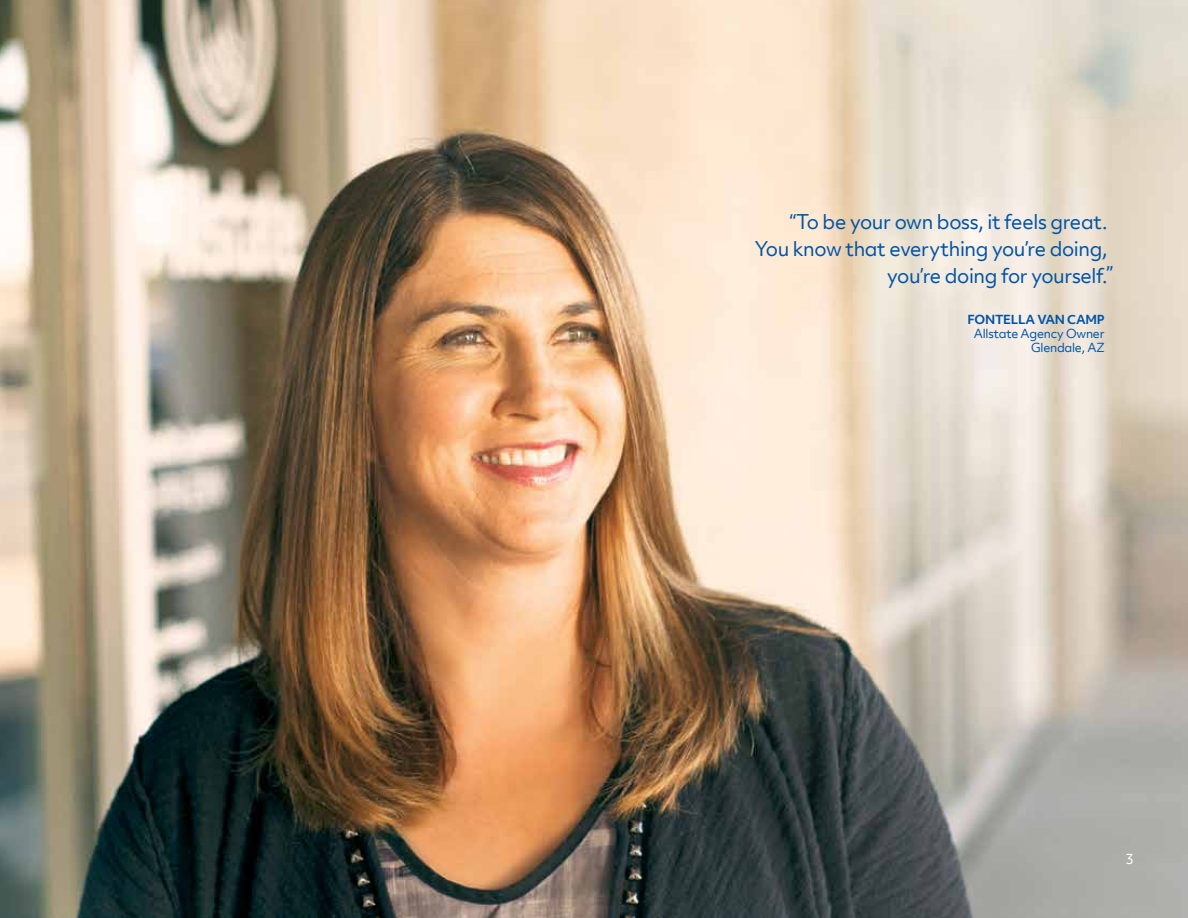
<style>
.page{position:relative;width:1188px;height:918px;background:#fff}
.page>*{position:absolute;margin:0;border:0;box-sizing:border-box;transform-origin:0 0}
.t1{font:19.5px "Allstate Objektiv";letter-spacing:-.02em;color:#0054a6}
.t2{font:13.5px "Allstate Objektiv";color:#fff}
.t3{font:12px/14.4px "Allstate Objektiv";letter-spacing:-.02em;color:#0054a6;text-align:right}
.t4{font:700 12px "Allstate Objektiv";letter-spacing:-.02em;color:#0054a6}
</style>
<div class="page">
<img style="left:0;top:0;width:1188px;height:918px">
<p class="t1" style="left:789px;top:208px;width:320px">“To be your own boss, it feels great.</p>
<p class="t1" style="left:755px;top:235px;width:354px">You know that everything you’re doing,</p>
<p class="t1" style="left:887px;top:262px;width:228px">you’re doing for yourself.”</p>
<p class="t4" style="left:967px;top:311px;width:139px">FONTELLA VAN CAMP</p>
<p class="t3" style="left:974px;top:326px;width:132px">Allstate Agency Owner<br>Glendale, AZ</p>
<p class="t2" style="left:1125px;top:850px;width:10px">3</p>
</div>
